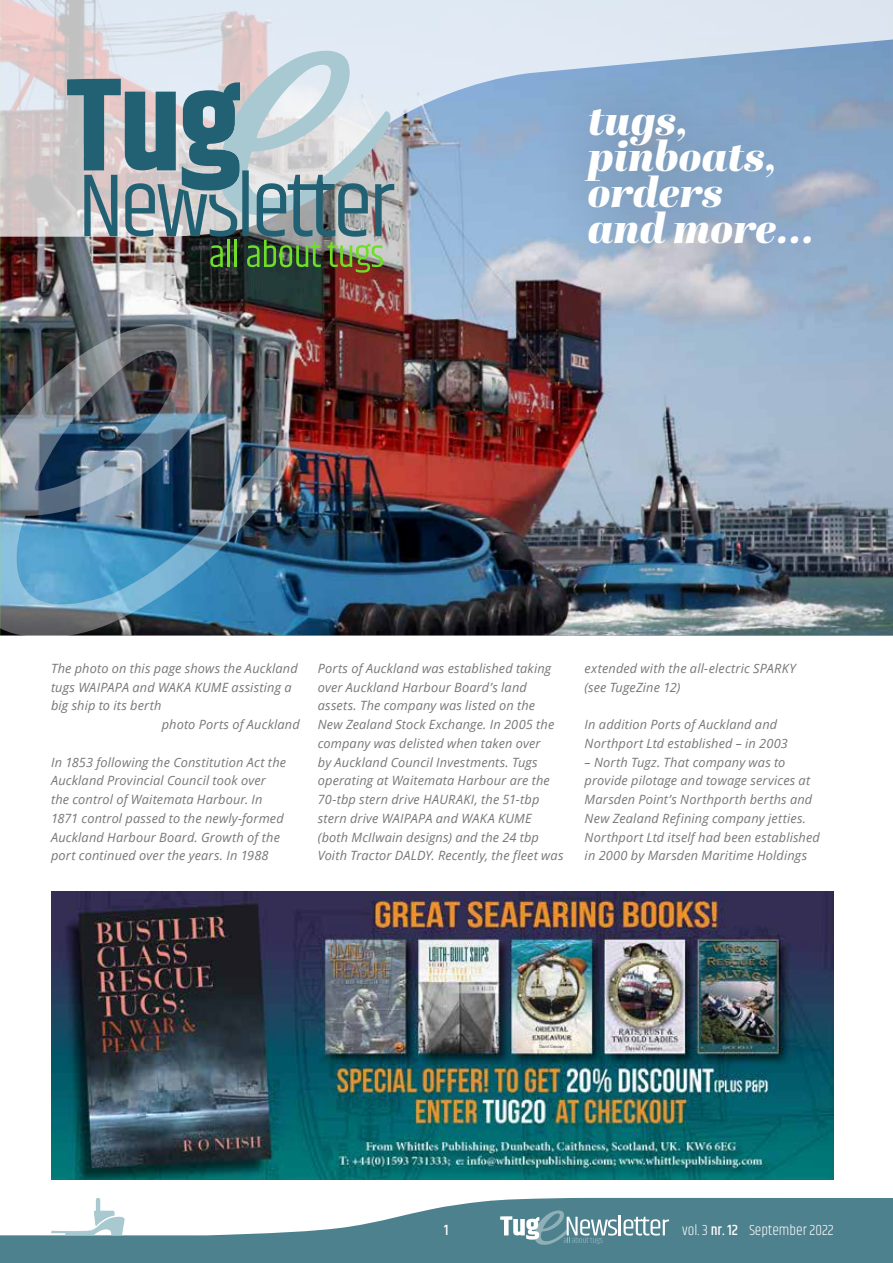
<style>
.page{position:relative;width:893px;height:1263px;background:#fff}
.page>*{position:absolute;margin:0;border:0;box-sizing:border-box;transform-origin:0 0}
.t1{font:italic 42px/36px "Abril Fatface";color:#fff}
.t2{font:300 15px "Khand";color:#fff}
.t3{font:500 15px "Khand";color:#fff}
.t4{font:italic 12.75px/18.8px "Open Sans";letter-spacing:.01em;color:#777}
.s1{font-weight:500}
</style>
<div class="page">
<svg style="left:0;top:1198px;width:893px;height:65px;fill:#4e818e"></svg>
<svg style="left:51px;top:1198px;width:74px;height:37px"></svg>
<svg style="left:500px;top:1210px;width:117px;height:35px;background:#799fa9"></svg>
<hr style="left:619px;top:1215px;width:2px;height:20px;background:#fff">
<svg style="left:624px;top:1217px;width:45px;height:18px"></svg>
<img style="left:0;top:237px;width:893px;height:398px">
<svg style="left:0;top:0;width:893px;height:237px;background:#c2cede"></svg>
<div style="left:539px;top:64px;width:315px;height:229px;background:#000;opacity:.24"></div>
<img style="left:0;top:324px;width:291px;height:312px">
<svg style="left:67px;top:51px;width:327px;height:222px;background:#96a7aa"></svg>
<img style="left:51px;top:891px;width:782px;height:288px">
<h1 class="t1" style="left:588px;top:100px;width:229px">tugs, pinboats, orders<br>and more...</h1>
<p class="t4" style="left:51px;top:658px;width:248px">The photo on this page shows the Auckland</p>
<p class="t4" style="left:51px;top:677px;width:242px">tugs WAIPAPA and WAKA KUME assisting a</p>
<p class="t4" style="left:51px;top:696px;width:112px">big ship to its berth</p>
<p class="t4" style="left:162px;top:715px;width:140px">photo Ports of Auckland</p>
<p class="t4" style="left:51px;top:752px;width:237px">In 1853 following the Constitution Act the Auckland Provincial Council took over the control of Waitemata Harbour. In 1871 control passed to the newly-formed Auckland Harbour Board. Growth of the port continued over the years. In 1988</p>
<p class="t4" style="left:318px;top:658px;width:247px">Ports of Auckland was established taking over Auckland Harbour Board’s land assets. The company was listed on the<br>New Zealand Stock Exchange. In 2005 the company was delisted when taken over<br>by Auckland Council Investments. Tugs operating at Waitemata Harbour are the 70-tbp stern drive HAURAKI, the 51-tbp stern drive WAIPAPA and WAKA KUME (both McIlwain designs) and the 24 tbp Voith Tractor DALDY. Recently, the fleet was</p>
<p class="t4" style="left:585px;top:658px;width:213px">extended with the all-electric SPARKY (see TugeZine 12)</p>
<p class="t4" style="left:585px;top:715px;width:205px">In addition Ports of Auckland and<br>Northport Ltd established – in 2003</p>
<p class="t4" style="left:585px;top:752px;width:237px">– North Tugz. That company was to provide pilotage and towage services at Marsden Point’s Northporth berths and New Zealand Refining company jetties.<br>Northport Ltd itself had been established in 2000 by Marsden Maritime Holdings</p>
<p class="t3" style="left:444px;top:1221px;width:6px">1</p>
<p class="t2" style="left:682px;top:1221px;width:153px">vol. 3 <span class="s1">nr. 12</span> September 2022</p>
</div>
